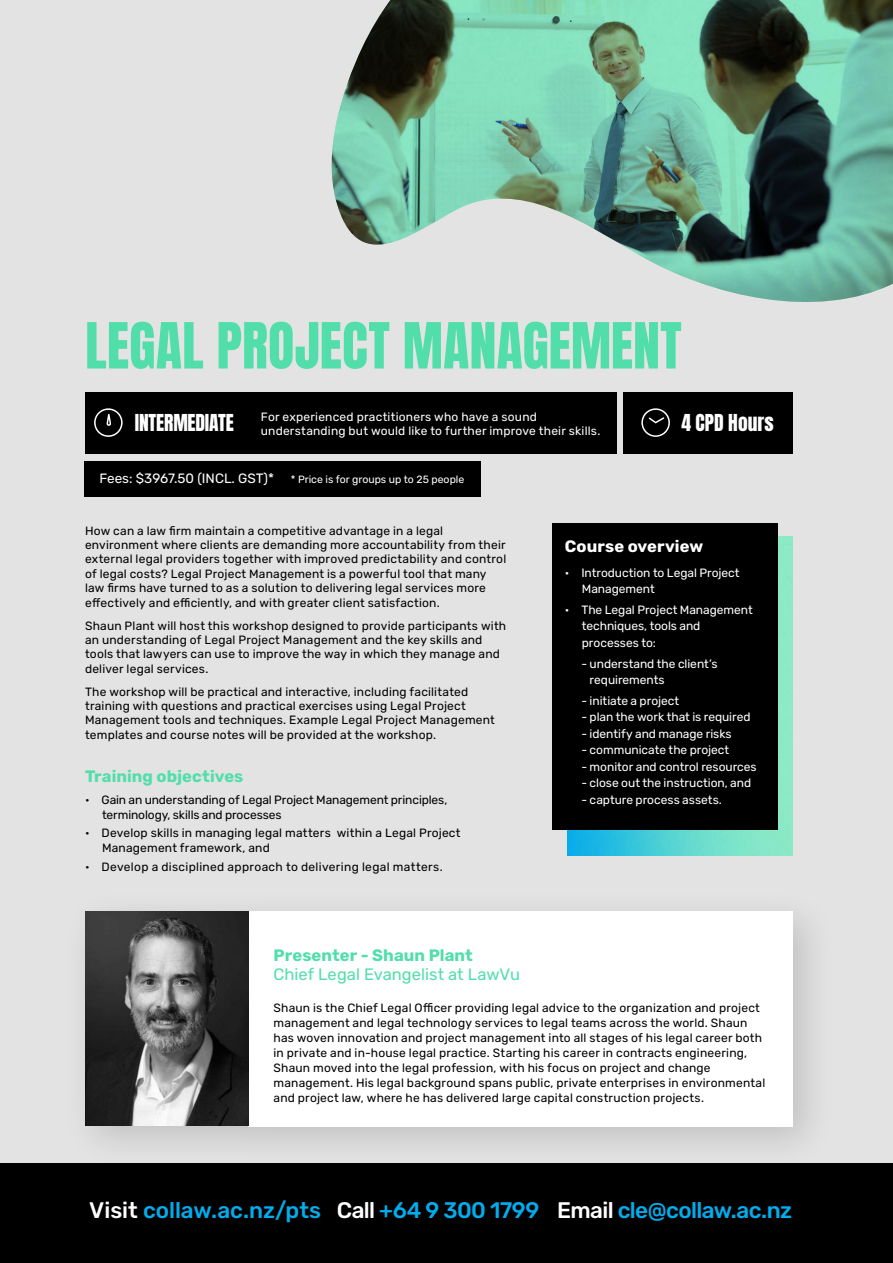
<style>
.page{position:relative;width:893px;height:1263px;background:#fff}
.page>*{position:absolute;margin:0;border:0;box-sizing:border-box;transform-origin:0 0}
.t1{font:54px "Anton";letter-spacing:.005em;color:#52deab}
.t2{font:500 22.5px "Rubik";letter-spacing:-.02em;color:#00adee}
.t3{font:19.5px "Anton";letter-spacing:-.005em;color:#fff}
.t4{font:700 16.5px "Rubik";letter-spacing:.005em;color:#52deab}
.t5{font:16.5px "Rubik";color:#52deab}
.t6{font:700 16.5px "Rubik";letter-spacing:.005em;color:#fff}
.t7{font:12px/14.4px "Rubik";letter-spacing:.015em;color:#000}
.t8{font:12px/16.5px "Rubik";color:#fff}
.t9{font:12px/14.4px "Rubik";letter-spacing:-.01em;color:#000}
.t10{font:10.5px "Rubik";color:#fff}
.s1{font-size:13.5px}
.s2{color:#fff}
</style>
<div class="page">
<div style="left:0;top:0;width:893px;height:1174px;background:#e3e3e3"></div>
<div style="left:0;top:1163px;width:893px;height:100px;background:#000"></div>
<svg style="left:331px;top:0;width:562px;height:302px"></svg>
<img style="left:568px;top:536px;width:225px;height:319px">
<div style="left:62px;top:888px;width:775px;height:283px;background:#000;opacity:.15"></div>
<div style="left:248px;top:911px;width:545px;height:215px;background:#fff"></div>
<img style="left:85px;top:911px;width:163px;height:214px">
<div style="left:624px;top:392px;width:169px;height:62px;background:#000"></div>
<div style="left:85px;top:392px;width:532px;height:62px;background:#000"></div>
<svg style="left:641px;top:408px;width:29px;height:29px"></svg>
<svg style="left:94px;top:408px;width:29px;height:29px"></svg>
<div style="left:552px;top:523px;width:225px;height:307px;background:#000"></div>
<div style="left:84px;top:461px;width:397px;height:35px;background:#000"></div>
<h1 class="t1" style="left:85px;top:318px;width:598px">LEGAL PROJECT MANAGEMENT</h1>
<h3 class="t3" style="left:135px;top:413px;width:101px">INTERMEDIATE</h3>
<p class="t8" style="left:261px;top:410px;width:341px;line-height:14.4px">For experienced practitioners who have a sound understanding but would like to further improve their skills.</p>
<p class="t10" style="left:99px;top:473px;width:366px"><span class="s1">Fees: $3967.50 (INCL. GST)*</span> * Price is for groups up to 25 people</p>
<h3 class="t3" style="left:681px;top:413px;width:94px">4 CPD Hours</h3>
<p class="t7" style="left:85px;top:523px;width:423px">How can a law firm maintain a competitive advantage in a legal environment where clients are demanding more accountability from their external legal providers together with improved predictability and control of legal costs? Legal Project Management is a powerful tool that many law firms have turned to as a solution to delivering legal services more effectively and efficiently, and with greater client satisfaction.</p>
<p class="t7" style="left:85px;top:618px;width:423px">Shaun Plant will host this workshop designed to provide participants with an understanding of Legal Project Management and the key skills and tools that lawyers can use to improve the way in which they manage and deliver legal services.</p>
<p class="t7" style="left:85px;top:684px;width:411px">The workshop will be practical and interactive, including facilitated training with questions and practical exercises using Legal Project Management tools and techniques. Example Legal Project Management templates and course notes will be provided at the workshop.</p>
<h3 class="t4" style="left:85px;top:766px;width:160px">Training objectives</h3>
<p class="t9" style="left:102px;top:793px;width:347px;text-indent:-17px">• Gain an understanding of Legal Project Management principles, terminology, skills and processes</p>
<p class="t7" style="left:102px;top:826px;width:360px;text-indent:-17px">• Develop skills in managing legal matters within a Legal Project<br>Management framework, and</p>
<p class="t7" style="left:85px;top:859px;width:359px">• Develop a disciplined approach to delivering legal matters.</p>
<h3 class="t4" style="left:274px;top:946px;width:201px">Presenter - Shaun Plant</h3>
<h3 class="t5" style="left:274px;top:965px;width:248px">Chief Legal Evangelist at LawVu</h3>
<h3 class="t6" style="left:565px;top:537px;width:140px">Course overview</h3>
<p class="t8" style="left:582px;top:564px;width:159px;text-indent:-17px">• Introduction to Legal Project<br>Management</p>
<p class="t8" style="left:582px;top:602px;width:172px;text-indent:-17px">• The Legal Project Management techniques, tools and processes to:</p>
<p class="t8" style="left:590px;top:655px;width:129px;text-indent:-8px">- understand the client’s requirements</p>
<p class="t8" style="left:581px;top:693px;width:99px">- initiate a project</p>
<p class="t8" style="left:581px;top:709px;width:171px">- plan the work that is required</p>
<p class="t8" style="left:581px;top:726px;width:152px">- identify and manage risks</p>
<p class="t8" style="left:581px;top:742px;width:149px">- communicate the project</p>
<p class="t8" style="left:581px;top:759px;width:177px">- monitor and control resources</p>
<p class="t8" style="left:581px;top:775px;width:171px">- close out the instruction, and</p>
<p class="t8" style="left:581px;top:792px;width:142px">- capture process assets.</p>
<p class="t7" style="left:274px;top:1001px;width:493px;line-height:15px">Shaun is the Chief Legal Officer providing legal advice to the organization and project management and legal technology services to legal teams across the world. Shaun has woven innovation and project management into all stages of his legal career both in private and in-house legal practice. Starting his career in contracts engineering, Shaun moved into the legal profession, with his focus on project and change management. His legal background spans public, private enterprises in environmental and project law, where he has delivered large capital construction projects.</p>
<h2 class="t2" style="left:89px;top:1197px;width:704px"><span class="s2">Visit</span> collaw.ac.nz/pts <span class="s2">Call</span> +64 9 300 1799 <span class="s2">Email</span> cle@collaw.ac.nz</h2>
</div>
